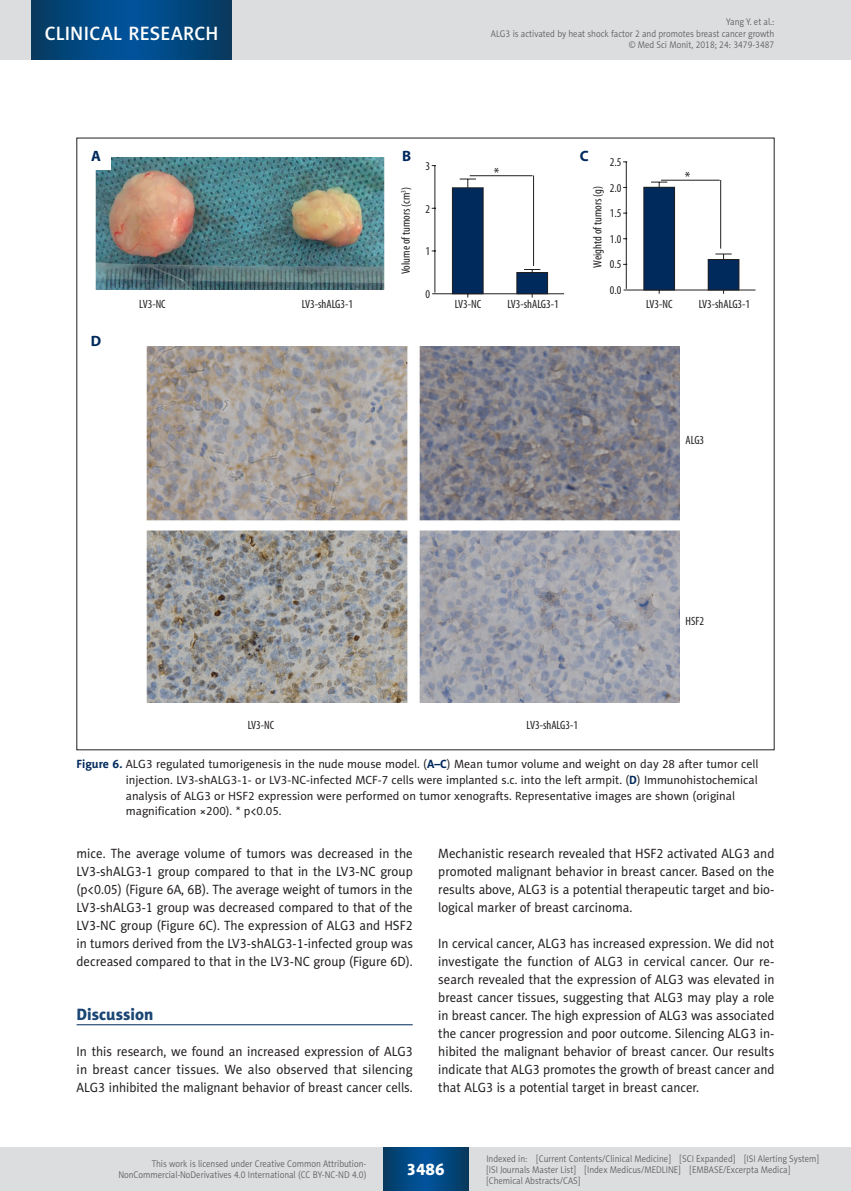
<style>
.page{position:relative;width:851px;height:1191px;background:#fff}
.page>*{position:absolute;margin:0;border:0;box-sizing:border-box;transform-origin:0 0}
.t1{font:19.5px "Naomi Sans EFN Medium";letter-spacing:.015em;color:#fff}
.MSM_Headline_1{font:16.5px "Naomi Sans EFN Heavy";color:#1a4574}
.t2{font:16.5px "Naomi Sans EFN Heavy";color:#fff}
.t3{font:700 15px "Myriad Pro";color:#00295c}
.t4{font:condensed 15px "Myriad Pro";color:#231f20}
.MSM_Body{font:13.5px/18px "Naomi Sans EFN";color:#231f20;text-align:justify;scale:.95 1}
.MSM_Rycina_tytul{font:12px/15.8px "Naomi Sans EFN";color:#231f20}
.t5{font:condensed 12px/25.5px "Myriad Pro";color:#231f20;text-align:justify}
.t6{font:9.75px/11.2px "Naomi Sans EFN Light";color:#57585a;text-align:right;scale:.9 1}
.s1{font-weight:700;color:#00295c}
</style>
<div class="page">
<hr style="left:77px;top:1024px;width:335px;height:1px;background:#00295c">
<img style="left:146px;top:346px;width:533px;height:357px">
<img style="left:95px;top:158px;width:289px;height:131px">
<hr style="left:432px;top:293px;width:132px;height:1px;background:#231f20">
<hr style="left:434px;top:166px;width:1px;height:127px;background:#231f20">
<svg style="left:451px;top:175px;width:97px;height:123px"></svg>
<hr style="left:623px;top:290px;width:132px;height:1px;background:#231f20">
<hr style="left:625px;top:162px;width:1px;height:127px;background:#231f20">
<svg style="left:643px;top:179px;width:96px;height:115px"></svg>
<div style="left:81px;top:142px;width:30px;height:28px;background:#fff"></div>
<div style="left:0;top:1148px;width:850px;height:43px;background:#dcdddf"></div>
<svg style="left:383px;top:1147px;width:85px;height:43px;background:#02477e"></svg>
<div style="left:0;top:0;width:850px;height:60px;background:#dcdddf"></div>
<hr style="left:850px;top:0;width:1px;height:60px;background:#dcdddf">
<svg style="left:32px;top:0;width:200px;height:60px;background:#02477e"></svg>
<h1 class="t1" style="left:45px;top:22px;width:175px">CLINICAL RESEARCH</h1>
<p class="t3" style="left:91px;top:147px;width:11px">A</p>
<p class="t3" style="left:91px;top:331px;width:12px">D</p>
<p class="t5" style="left:139px;top:291px;width:28px">LV3-NC</p>
<p class="t5" style="left:301px;top:291px;width:53px">LV3-shALG3-1</p>
<p class="t6" style="left:491px;top:16px;width:316px">Yang Y. et al.:<br>ALG3 is activated by heat shock factor 2 and promotes breast cancer growth © Med Sci Monit, 2018; 24: 3479-3487</p>
<p class="t3" style="left:402px;top:147px;width:11px">B</p>
<p class="t3" style="left:579px;top:147px;width:10px">C</p>
<p class="t5" style="left:609px;top:149px;width:13px">2.5<br>2.0<br>1.5<br>1.0<br>0.5<br>0.0</p>
<p class="t5" style="left:425px;top:153px;width:6px">3</p>
<p class="t5" style="left:425px;top:196px;width:6px">2</p>
<p class="t5" style="left:425px;top:238px;width:6px">1</p>
<p class="t5" style="left:425px;top:281px;width:6px">0</p>
<p class="t4" style="left:493px;top:164px;width:7px">*</p>
<p class="t5" style="left:584px;top:267px;width:83px;rotate:-90deg">Weightd of tumors (g)</p>
<p class="t5" style="left:393px;top:274px;width:89px;rotate:-90deg">Volume of tumors (cm<sup>3</sup>)</p>
<p class="t5" style="left:454px;top:291px;width:28px">LV3-NC</p>
<p class="t5" style="left:507px;top:291px;width:53px">LV3-shALG3-1</p>
<p class="t4" style="left:684px;top:168px;width:7px">*</p>
<p class="t5" style="left:646px;top:291px;width:28px">LV3-NC</p>
<p class="t5" style="left:698px;top:291px;width:53px">LV3-shALG3-1</p>
<p class="t5" style="left:685px;top:427px;width:20px">ALG3</p>
<p class="t5" style="left:685px;top:608px;width:20px">HSF2</p>
<p class="t5" style="left:248px;top:712px;width:28px">LV3-NC</p>
<p class="t5" style="left:526px;top:712px;width:53px">LV3-shALG3-1</p>
<p class="MSM_Rycina_tytul" style="left:126px;top:756px;width:634px;text-indent:-49px"><span class="s1">Figure 6.</span> ALG3 regulated tumorigenesis in the nude mouse model. (<span class="s1">A–C</span>) Mean tumor volume and weight on day 28 after tumor cell injection. LV3-shALG3-1- or LV3-NC-infected MCF-7 cells were implanted s.c. into the left armpit. (<span class="s1">D</span>) Immunohistochemical analysis of ALG3 or HSF2 expression were performed on tumor xenografts. Representative images are shown (original magnification ×200). * p&lt;0.05.</p>
<p class="MSM_Body" style="left:438px;top:844px;width:355px">Mechanistic research revealed that HSF2 activated ALG3 and promoted malignant behavior in breast cancer. Based on the results above, ALG3 is a potential therapeutic target and bio&shy;logical marker of breast carcinoma.</p>
<p class="MSM_Body" style="left:438px;top:934px;width:355px">In cervical cancer, ALG3 has increased expression. We did not investigate the function of ALG3 in cervical cancer. Our re&shy;search revealed that the expression of ALG3 was elevated in breast cancer tissues, suggesting that ALG3 may play a role in breast cancer. The high expression of ALG3 was associated the cancer progression and poor outcome. Silencing ALG3 in&shy;hibited the malignant behavior of breast cancer. Our results indicate that ALG3 promotes the growth of breast cancer and that ALG3 is a potential target in breast cancer.</p>
<p class="MSM_Body" style="left:77px;top:844px;width:355px">mice. The average volume of tumors was decreased in the LV3-shALG3-1 group compared to that in the LV3-NC group (p&lt;0.05) (Figure 6A, 6B). The average weight of tumors in the LV3-shALG3-1 group was decreased compared to that of the LV3-NC group (Figure 6C). The expression of ALG3 and HSF2 in tumors derived from the LV3-shALG3-1-infected group was decreased compared to that in the LV3-NC group (Figure 6D).</p>
<p class="MSM_Headline_1" style="left:77px;top:1004px;width:78px">Discussion</p>
<p class="MSM_Body" style="left:77px;top:1042px;width:355px">In this research, we found an increased expression of ALG3 in breast cancer tissues. We also observed that silencing ALG3 inhibited the malignant behavior of breast cancer cells.</p>
<p class="t6" style="left:118px;top:1158px;width:277px">This work is licensed under Creative Common Attribution-<br>NonCommercial-NoDerivatives 4.0 International (CC BY-NC-ND 4.0)</p>
<p class="t2" style="left:406px;top:1159px;width:40px">3486</p>
<p class="t6" style="left:486px;top:1152px;width:371px;text-align:left">Indexed in: [Current Contents/Clinical Medicine] [SCI Expanded] [ISI Alerting System] [ISI Journals Master List] [Index Medicus/MEDLINE] [EMBASE/Excerpta Medica] [Chemical Abstracts/CAS]</p>
</div>
